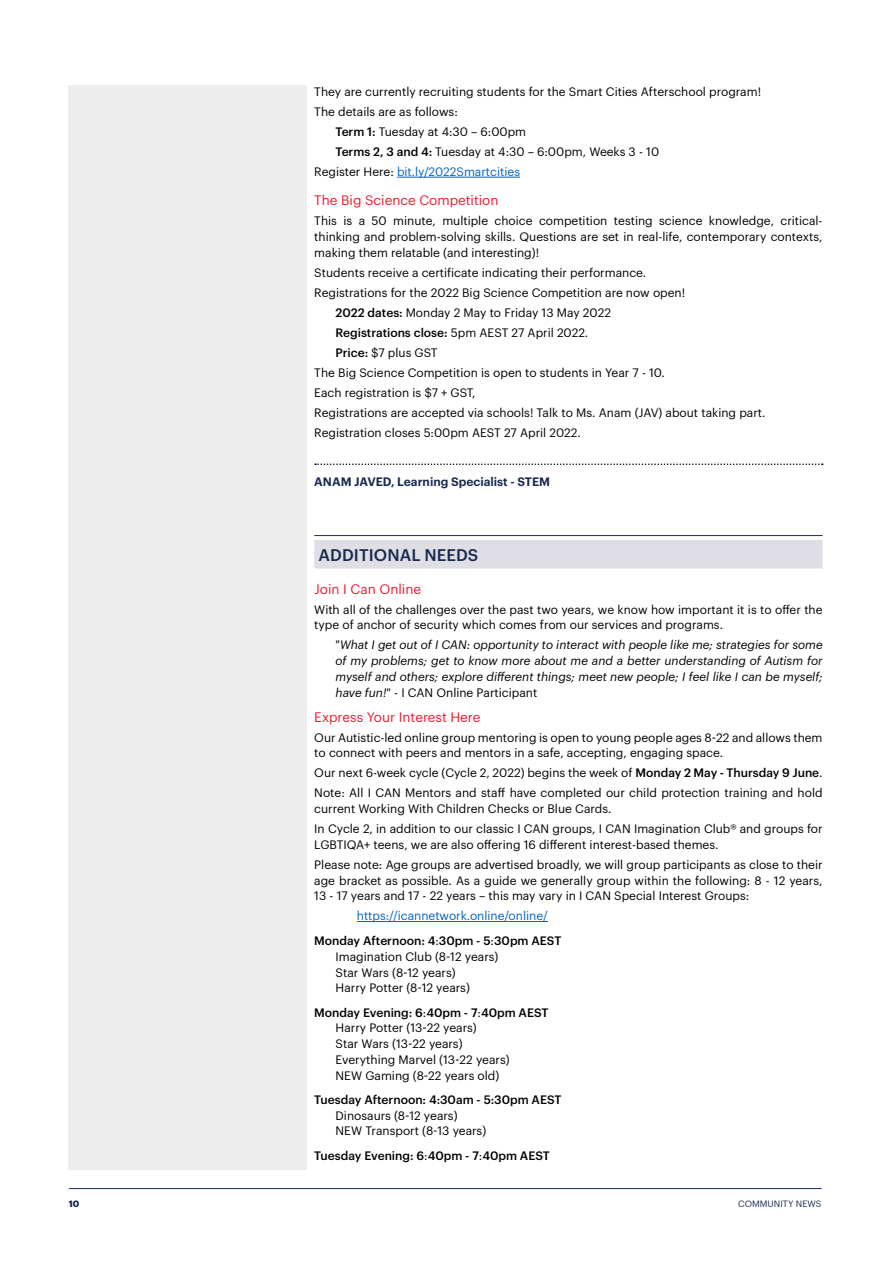
<style>
.page{position:relative;width:893px;height:1263px;background:#fff}
.page>*{position:absolute;margin:0;border:0;box-sizing:border-box;transform-origin:0 0}
.t1{font:500 16.5px "Graphik";letter-spacing:.005em;color:#192b52}
.t2{font:13.5px "Graphik";color:#e81d31}
.t3{font:12px/15.8px "Graphik";color:#000}
.t4{font:italic 12px/15.8px "Graphik";color:#000;text-align:justify}
.t5{font:500 12px "Graphik";color:#000}
.t6{font:12px/24.8px "Graphik";color:#0563c1}
.t7{font:600 12px "Graphik";color:#192b52}
.t8{font:9px "Graphik";letter-spacing:.005em;color:#192b52}
.t9{font:700 9px "Graphik";color:#192b52}
.s1{font-weight:500}
.s2{color:#000}
.s3{font-weight:400}
.s4{font-style:normal}
.s5{font-weight:500;color:#000}
</style>
<div class="page">
<hr style="left:69px;top:1188px;width:752px;height:1px;background:#192b52">
<div style="left:68px;top:85px;width:239px;height:1084px;background:#ededed"></div>
<hr style="left:397px;top:177px;width:123px;height:1px;background:#0563c1">
<svg style="left:315px;top:463px;width:508px;height:2px"></svg>
<hr style="left:314px;top:535px;width:509px;height:1px;background:#192b52">
<div style="left:314px;top:540px;width:509px;height:28px;background:#dfdee4"></div>
<hr style="left:357px;top:921px;width:191px;height:1px;background:#0563c1">
<p class="t3" style="left:314px;top:83px;width:448px">They are currently recruiting students for the Smart Cities Afterschool program!</p>
<p class="t3" style="left:314px;top:103px;width:145px">The details are as follows:</p>
<p class="t3" style="left:336px;top:123px;width:192px"><span class="s1">Term 1:</span> Tuesday at 4:30 – 6:00pm</p>
<p class="t3" style="left:336px;top:143px;width:325px"><span class="s1">Terms 2, 3 and 4:</span> Tuesday at 4:30 – 6:00pm, Weeks 3 - 10</p>
<p class="t6" style="left:314px;top:158px;width:207px"><span class="s2">Register Here:</span> bit.ly/2022Smartcities</p>
<p class="t2" style="left:314px;top:190px;width:186px">The Big Science Competition</p>
<p class="t3" style="left:314px;top:212px;width:510px;text-align:justify">This is a 50 minute, multiple choice competition testing science knowledge, critical&shy;thinking and problem-solving skills. Questions are set in real-life, contemporary contexts, making them relatable (and interesting)!</p>
<p class="t3" style="left:314px;top:263px;width:334px">Students receive a certificate indicating their performance.</p>
<p class="t3" style="left:314px;top:283px;width:372px">Registrations for the 2022 Big Science Competition are now open!</p>
<p class="t3" style="left:336px;top:303px;width:277px"><span class="s1">2022 dates:</span> Monday 2 May to Friday 13 May 2022</p>
<p class="t5" style="left:336px;top:323px;width:254px">Registrations close: <span class="s3">5pm AEST 27 April 2022.</span></p>
<p class="t3" style="left:336px;top:343px;width:104px"><span class="s1">Price:</span> $7 plus GST</p>
<p class="t3" style="left:314px;top:363px;width:352px">The Big Science Competition is open to students in Year 7 - 10.</p>
<p class="t3" style="left:314px;top:383px;width:163px">Each registration is $7 + GST,</p>
<p class="t3" style="left:314px;top:403px;width:453px">Registrations are accepted via schools! Talk to Ms. Anam (JAV) about taking part.</p>
<p class="t3" style="left:314px;top:423px;width:268px">Registration closes 5:00pm AEST 27 April 2022.</p>
<p class="t7" style="left:314px;top:473px;width:237px">ANAM JAVED, Learning Specialist - STEM</p>
<h1 class="t1" style="left:319px;top:543px;width:161px">ADDITIONAL NEEDS</h1>
<p class="t2" style="left:314px;top:578px;width:108px">Join I Can Online</p>
<p class="t3" style="left:314px;top:600px;width:510px">With all of the challenges over the past two years, we know how important it is to offer the type of anchor of security which comes from our services and programs.</p>
<p class="t4" style="left:336px;top:636px;width:489px"><span class="s4">"</span>What I get out of I CAN: opportunity to interact with people like me; strategies for some of my problems; get to know more about me and a better understanding of Autism for myself and others; explore different things; meet new people; I feel like I can be myself; have fun!<span class="s4">" - I CAN Online Participant</span></p>
<p class="t2" style="left:314px;top:706px;width:168px">Express Your Interest Here</p>
<p class="t3" style="left:314px;top:728px;width:510px">Our Autistic-led online group mentoring is open to young people ages 8-22 and allows them to connect with peers and mentors in a safe, accepting, engaging space.</p>
<p class="t3" style="left:314px;top:762px;width:510px;line-height:20px">Our next 6-week cycle (Cycle 2, 2022) begins the week of <span class="s1">Monday 2 May - Thursday 9 June</span>.<br>Note: All I CAN Mentors and staff have completed our child protection training and hold</p>
<p class="t3" style="left:314px;top:798px;width:510px;line-height:20px">current Working With Children Checks or Blue Cards.<br>In Cycle 2, in addition to our classic I CAN groups, I CAN Imagination Club® and groups for</p>
<p class="t3" style="left:314px;top:833px;width:510px;line-height:20px">LGBTIQA+ teens, we are also offering 16 different interest-based themes.<br>Please note: Age groups are advertised broadly, we will group participants as close to their</p>
<p class="t3" style="left:314px;top:871px;width:510px">age bracket as possible. As a guide we generally group within the following: 8 - 12 years,<br>13 - 17 years and 17 - 22 years – this may vary in I CAN Special Interest Groups:</p>
<p class="t6" style="left:314px;top:902px;width:248px;text-indent:43px">https://icannetwork.online/online/<br><span class="s5">Monday Afternoon: 4</span><span class="s2">:</span><span class="s5">30pm - 5</span><span class="s2">:</span><span class="s5">30pm AEST</span></p>
<p class="t3" style="left:336px;top:947px;width:164px">Imagination Club (8-12 years)<br>Star Wars (8-12 years)<br>Harry Potter (8-12 years)</p>
<p class="t3" style="left:336px;top:1003px;width:214px;text-indent:-21px"><span class="s1">Monday Evening: 6</span>:<span class="s1">40pm - 7</span>:<span class="s1">40pm AEST<br></span>Harry Potter (13-22 years)<br>Star Wars (13-22 years)<br>Everything Marvel (13-22 years)<br>NEW Gaming (8-22 years old)</p>
<p class="t5" style="left:314px;top:1090px;width:249px">Tuesday Afternoon: 4:30am - 5:30pm AEST</p>
<p class="t3" style="left:336px;top:1106px;width:152px">Dinosaurs (8-12 years)<br>NEW Transport (8-13 years)</p>
<p class="t5" style="left:314px;top:1146px;width:237px">Tuesday Evening: 6<span class="s3">:</span>40pm - 7<span class="s3">:</span>40pm AEST</p>
<p class="t9" style="left:69px;top:1196px;width:12px">10</p>
<p class="t8" style="left:738px;top:1196px;width:85px">COMMUNITY NEWS</p>
</div>
